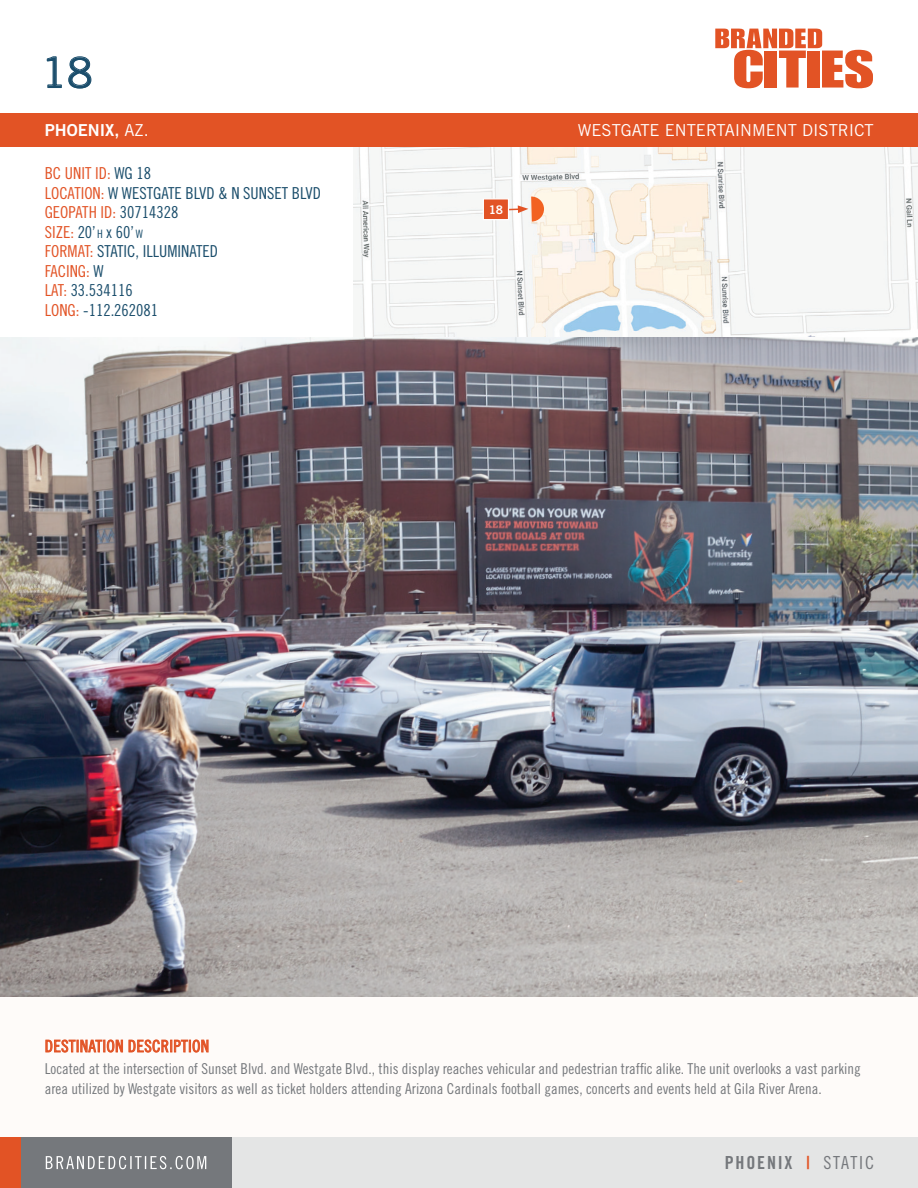
<style>
.page{position:relative;width:918px;height:1188px;background:#fff}
.page>*{position:absolute;margin:0;border:0;box-sizing:border-box;transform-origin:0 0}
.t1{font:42px "Trade Gothic LT Std";color:#1b4e6c}
.t2{font:18px "Trade Gothic LT Std Bd Cn 20";letter-spacing:.1em;color:#75787c}
.t3{font:16.5px/19.5px "Trade Gothic LT Std Cn 18";color:#1b4e6c}
.t4{font:16.5px "Trade Gothic LT Std";color:#fff}
.t5{font:16.5px "Trade Gothic LT Std Cn 18";letter-spacing:.025em;color:#e25325}
.t6{font:16.5px "Trade Gothic LT Std Bd 2";color:#fff}
.t7{font:15px/19.5px "Trade Gothic LT Std Cn 18";color:#75787c}
.t8{font:11.85px "Trade Gothic LT Std Bd 2";color:#fff}
.s1{font-family:"Trade Gothic LT Std"}
.s2{color:#e25325}
.s3{font-size:11.55px}
.s4{font-family:"Trade Gothic LT Std Cn 18"}
</style>
<div class="page">
<img style="left:353px;top:147px;width:565px;height:191px">
<svg style="left:715px;top:29px;width:158px;height:59px"></svg>
<svg style="left:47px;top:57px;width:15px;height:31px"></svg>
<svg style="left:69px;top:57px;width:22px;height:31px"></svg>
<div style="left:0;top:113px;width:918px;height:34px;background:#e25325"></div>
<img style="left:0;top:338px;width:918px;height:659px">
<div style="left:0;top:997px;width:918px;height:140px;background:#fefbf9"></div>
<svg style="left:46px;top:1039px;width:77px;height:14px"></svg>
<svg style="left:129px;top:1039px;width:79px;height:14px"></svg>
<div style="left:228px;top:1137px;width:690px;height:51px;background:#e4e5e5"></div>
<div style="left:19px;top:1137px;width:213px;height:51px;background:#75787c"></div>
<div style="left:0;top:1137px;width:21px;height:51px;background:#e25325"></div>
<svg style="left:46px;top:1156px;width:160px;height:13px"></svg>
<svg style="left:506px;top:196px;width:38px;height:26px"></svg>
<div style="left:483px;top:198px;width:26px;height:22px;background:#e25325;border:1px solid #fff"></div>
<h1 class="t1" style="left:41px;top:47px;width:53px">18</h1>
<p class="t6" style="left:45px;top:120px;width:106px">PHOENIX, <span class="s1">AZ.</span></p>
<p class="t4" style="left:578px;top:120px;width:297px">WESTGATE ENTERTAINMENT DISTRICT</p>
<p class="t3" style="left:45px;top:163px;width:278px"><span class="s2">BC UNIT ID:</span> WG 18<br><span class="s2">LOCATION:</span> W WESTGATE BLVD &amp; N SUNSET BLVD<br><span class="s2">GEOPATH ID:</span> 30714328<br><span class="s2">SIZE:</span> 20’ <span class="s3">h</span> x 60’ <span class="s3">w<br></span><span class="s2">FORMAT:</span> STATIC, ILLUMINATED<br><span class="s2">FACING:</span> W<br><span class="s2">LAT:</span> 33.534116<br><span class="s2">LONG:</span> -112.262081</p>
<p class="t8" style="left:489px;top:202px;width:16px">18</p>
<p class="t5" style="left:45px;top:1036px;width:166px">DESTINATION DESCRIPTION</p>
<p class="t7" style="left:45px;top:1059px;width:818px">Located at the intersection of Sunset Blvd. and Westgate Blvd., this display reaches vehicular and pedestrian traffic alike. The unit overlooks a vast parking area utilized by Westgate visitors as well as ticket holders attending Arizona Cardinals football games, concerts and events held at Gila River Arena.</p>
<p class="t2" style="left:725px;top:1152px;width:151px">PHOENIX <span class="s2">|</span> <span class="s4">STATIC</span></p>
</div>
